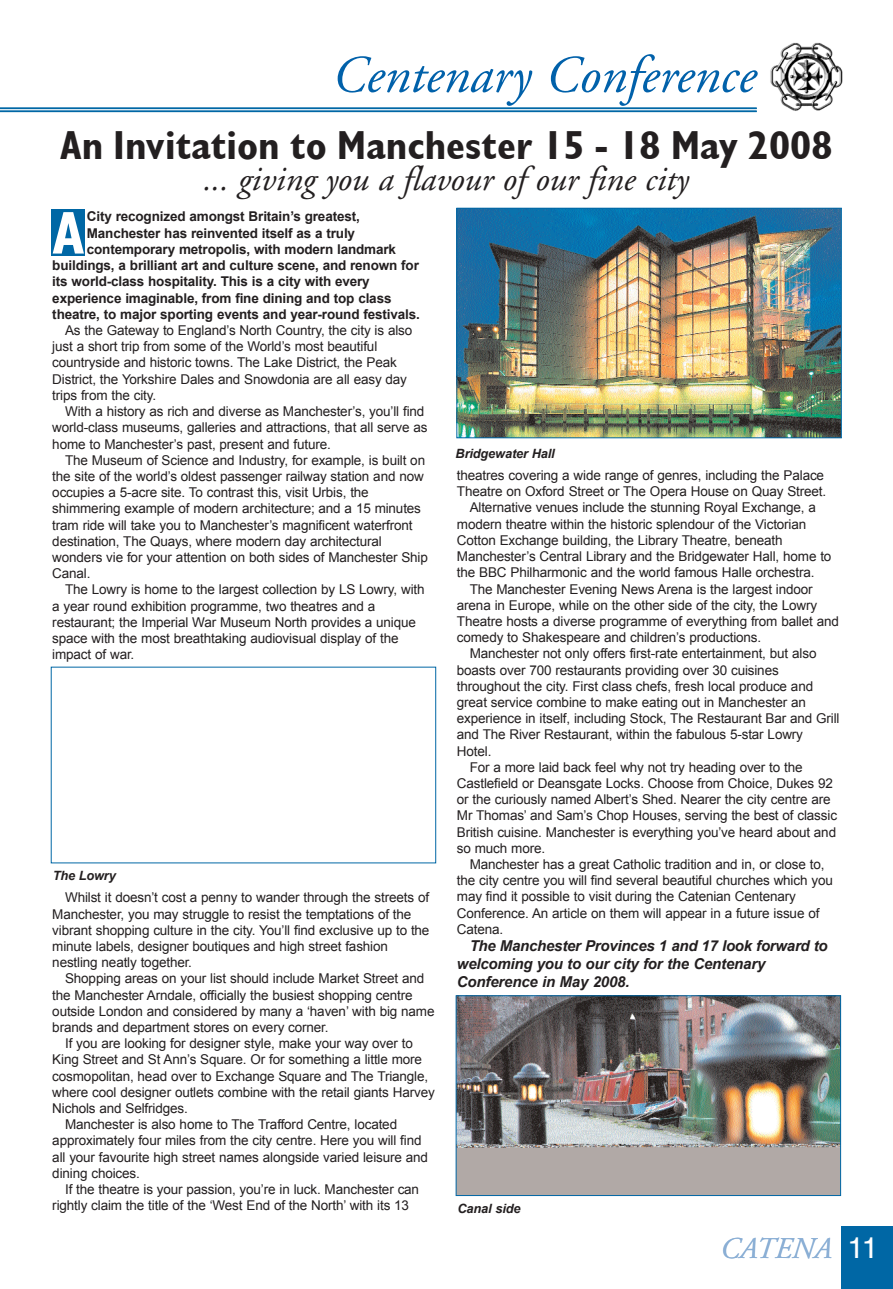
<style>
.page{position:relative;width:893px;height:1289px;background:#fff}
.page>*{position:absolute;margin:0;border:0;box-sizing:border-box;transform-origin:0 0}
.t1{font:700 condensed 60.3px "Gill Sans";color:#fff}
.t2{font:italic 52.5px "Adobe Garamond";color:#0161aa}
.t3{font:700 condensed 40.5px "Gill Sans";color:#231f20}
.t4{font:italic 34.5px "Adobe Garamond";color:#231f20}
.t5{font:italic 30px "Adobe Garamond";color:#8bafd5}
.t6{font:30px "Helvetica";color:#fff}
.t7{font:italic 700 15px/18px "Arial";letter-spacing:-.015em;color:#231f20}
.t8{font:13.5px/16.2px "Arial";letter-spacing:-.01em;color:#231f20}
.t9{font:700 13.5px "Arial";letter-spacing:-.01em;color:#231f20}
.t10{font:italic 700 12.75px "Arial";letter-spacing:-.01em;color:#231f20}
.s1{font-family:"Helvetica";font-style:normal;color:#fff}
</style>
<div class="page">
<img style="left:770px;top:42px;width:73px;height:69px">
<hr style="left:0;top:108px;width:757px;height:1px;background:#0067a5">
<hr style="left:0;top:111px;width:757px;height:1px;background:#0067a5">
<div style="left:842px;top:1226px;width:51px;height:62px;background:#0067a5"></div>
<div style="left:51px;top:210px;width:33px;height:46px;background:#0067a5"></div>
<img style="left:458px;top:210px;width:382px;height:226px">
<div style="left:456px;top:208px;width:386px;height:230px;border:1px solid #0067a5"></div>
<img style="left:458px;top:997px;width:381px;height:196px">
<div style="left:456px;top:995px;width:385px;height:200px;border:1px solid #0067a5"></div>
<h2 class="t2" style="left:330px;top:54px;width:425px">Centenary Conference</h2>
<h3 class="t3" style="left:60px;top:121px;width:774px">An Invitation to Manchester 15 - 18 May 2008</h3>
<h3 class="t4" style="left:202px;top:165px;width:487px">... giving you a flavour of our fine city</h3>
<h1 class="t1" style="left:52px;top:197px;width:34px">A</h1>
<p class="t9" style="left:87px;top:209px;width:275px">City recognized amongst Britain’s greatest,</p>
<p class="t9" style="left:87px;top:225px;width:270px">Manchester has reinvented itself as a truly</p>
<p class="t9" style="left:87px;top:242px;width:311px">contemporary metropolis, with modern landmark</p>
<p class="t9" style="left:52px;top:258px;width:368px">buildings, a brilliant art and culture scene, and renown for</p>
<p class="t9" style="left:52px;top:274px;width:319px">its world-class hospitality. This is a city with every</p>
<p class="t9" style="left:52px;top:290px;width:341px">experience imaginable, from fine dining and top class</p>
<p class="t9" style="left:52px;top:306px;width:369px">theatre, to major sporting events and year-round festivals.</p>
<p class="t8" style="left:52px;top:322px;width:361px;text-indent:13px">As the Gateway to England’s North Country, the city is also just a short trip from some of the World’s most beautiful countryside and historic towns. The Lake District, the Peak District, the Yorkshire Dales and Snowdonia are all easy day trips from the city.</p>
<p class="t8" style="left:52px;top:403px;width:377px;text-indent:13px">With a history as rich and diverse as Manchester’s, you’ll find world-class museums, galleries and attractions, that all serve as home to Manchester’s past, present and future.</p>
<p class="t8" style="left:52px;top:452px;width:377px;text-indent:13px">The Museum of Science and Industry, for example, is built on the site of the world’s oldest passenger railway station and now occupies a 5-acre site. To contrast this, visit Urbis, the shimmering example of modern architecture; and a 15 minutes tram ride will take you to Manchester’s magnificent waterfront destination, The Quays, where modern day architectural wonders vie for your attention on both sides of Manchester Ship Canal.</p>
<p class="t8" style="left:52px;top:581px;width:374px;text-indent:13px">The Lowry is home to the largest collection by LS Lowry, with a year round exhibition programme, two theatres and a restaurant; the Imperial War Museum North provides a unique space with the most breathtaking audiovisual display of the impact of war.</p>
<p class="t10" style="left:53px;top:868px;width:65px">The Lowry</p>
<p class="t8" style="left:52px;top:889px;width:379px;text-indent:13px">Whilst it doesn’t cost a penny to wander through the streets of Manchester, you may struggle to resist the temptations of the vibrant shopping culture in the city. You’ll find exclusive up to the minute labels, designer boutiques and high street fashion nestling neatly together.</p>
<p class="t8" style="left:65px;top:970px;width:361px">Shopping areas on your list should include Market Street and</p>
<p class="t8" style="left:52px;top:986px;width:362px">the Manchester Arndale, officially the busiest shopping centre</p>
<p class="t8" style="left:52px;top:1003px;width:384px">outside London and considered by many a ‘haven’ with big name</p>
<p class="t8" style="left:52px;top:1019px;width:278px">brands and department stores on every corner.</p>
<p class="t8" style="left:65px;top:1035px;width:349px">If you are looking for designer style, make your way over to</p>
<p class="t8" style="left:52px;top:1051px;width:371px">King Street and St Ann’s Square. Or for something a little more</p>
<p class="t8" style="left:52px;top:1067px;width:377px">cosmopolitan, head over to Exchange Square and The Triangle,</p>
<p class="t8" style="left:52px;top:1084px;width:384px">where cool designer outlets combine with the retail giants Harvey</p>
<p class="t8" style="left:52px;top:1100px;width:137px">Nichols and Selfridges.</p>
<p class="t8" style="left:65px;top:1116px;width:334px">Manchester is also home to The Trafford Centre, located</p>
<p class="t8" style="left:52px;top:1132px;width:371px">approximately four miles from the city centre. Here you will find</p>
<p class="t8" style="left:52px;top:1148px;width:377px">all your favourite high street names alongside varied leisure and</p>
<p class="t8" style="left:52px;top:1165px;width:89px">dining choices.</p>
<p class="t8" style="left:65px;top:1181px;width:356px">If the theatre is your passion, you’re in luck. Manchester can</p>
<p class="t8" style="left:52px;top:1197px;width:358px">rightly claim the title of the ‘West End of the North’ with its 13</p>
<p class="t10" style="left:456px;top:447px;width:101px">Bridgewater Hall</p>
<p class="t8" style="left:457px;top:467px;width:369px">theatres covering a wide range of genres, including the Palace</p>
<p class="t8" style="left:457px;top:483px;width:371px">Theatre on Oxford Street or The Opera House on Quay Street.</p>
<p class="t8" style="left:470px;top:499px;width:348px">Alternative venues include the stunning Royal Exchange, a</p>
<p class="t8" style="left:457px;top:516px;width:351px">modern theatre within the historic splendour of the Victorian</p>
<p class="t8" style="left:457px;top:532px;width:327px">Cotton Exchange building, the Library Theatre, beneath</p>
<p class="t8" style="left:457px;top:548px;width:376px">Manchester’s Central Library and the Bridgewater Hall, home to</p>
<p class="t8" style="left:457px;top:564px;width:359px">the BBC Philharmonic and the world famous Halle orchestra.</p>
<p class="t8" style="left:470px;top:580px;width:345px">The Manchester Evening News Arena is the largest indoor</p>
<p class="t8" style="left:457px;top:597px;width:362px">arena in Europe, while on the other side of the city, the Lowry</p>
<p class="t8" style="left:457px;top:613px;width:383px">Theatre hosts a diverse programme of everything from ballet and</p>
<p class="t8" style="left:457px;top:629px;width:306px">comedy to Shakespeare and children’s productions.</p>
<p class="t8" style="left:470px;top:645px;width:348px">Manchester not only offers first-rate entertainment, but also</p>
<p class="t8" style="left:457px;top:661px;width:323px">boasts over 700 restaurants providing over 30 cuisines</p>
<p class="t8" style="left:457px;top:678px;width:358px">throughout the city. First class chefs, fresh local produce and</p>
<p class="t8" style="left:457px;top:694px;width:351px">great service combine to make eating out in Manchester an</p>
<p class="t8" style="left:457px;top:710px;width:384px">experience in itself, including Stock, The Restaurant Bar and Grill</p>
<p class="t8" style="left:457px;top:726px;width:348px">and The River Restaurant, within the fabulous 5-star Lowry</p>
<p class="t8" style="left:457px;top:742px;width:36px">Hotel.</p>
<p class="t8" style="left:470px;top:759px;width:335px">For a more laid back feel why not try heading over to the</p>
<p class="t8" style="left:457px;top:775px;width:378px">Castlefield or Deansgate Locks. Choose from Choice, Dukes 92</p>
<p class="t8" style="left:457px;top:791px;width:375px">or the curiously named Albert’s Shed. Nearer the city centre are</p>
<p class="t8" style="left:457px;top:807px;width:382px">Mr Thomas’ and Sam’s Chop Houses, serving the best of classic</p>
<p class="t8" style="left:457px;top:823px;width:381px">British cuisine. Manchester is everything you’ve heard about and</p>
<p class="t8" style="left:457px;top:840px;width:90px">so much more.</p>
<p class="t8" style="left:470px;top:856px;width:356px">Manchester has a great Catholic tradition and in, or close to,</p>
<p class="t8" style="left:457px;top:872px;width:377px">the city centre you will find several beautiful churches which you</p>
<p class="t8" style="left:457px;top:888px;width:341px">may find it possible to visit during the Catenian Centenary</p>
<p class="t8" style="left:457px;top:904px;width:364px">Conference. An article on them will appear in a future issue of</p>
<p class="t8" style="left:457px;top:921px;width:48px">Catena.</p>
<p class="t7" style="left:457px;top:936px;width:372px;text-indent:13px">The Manchester Provinces 1 and 17 look forward to welcoming you to our city for the Centenary<br>Conference in May 2008.</p>
<p class="t10" style="left:457px;top:1201px;width:65px">Canal side</p>
<h3 class="t5" style="left:719px;top:1236px;width:163px">CATENA <span class="s1">??</span></h3>
<h3 class="t6" style="left:847px;top:1235px;width:33px">11</h3>
</div>
